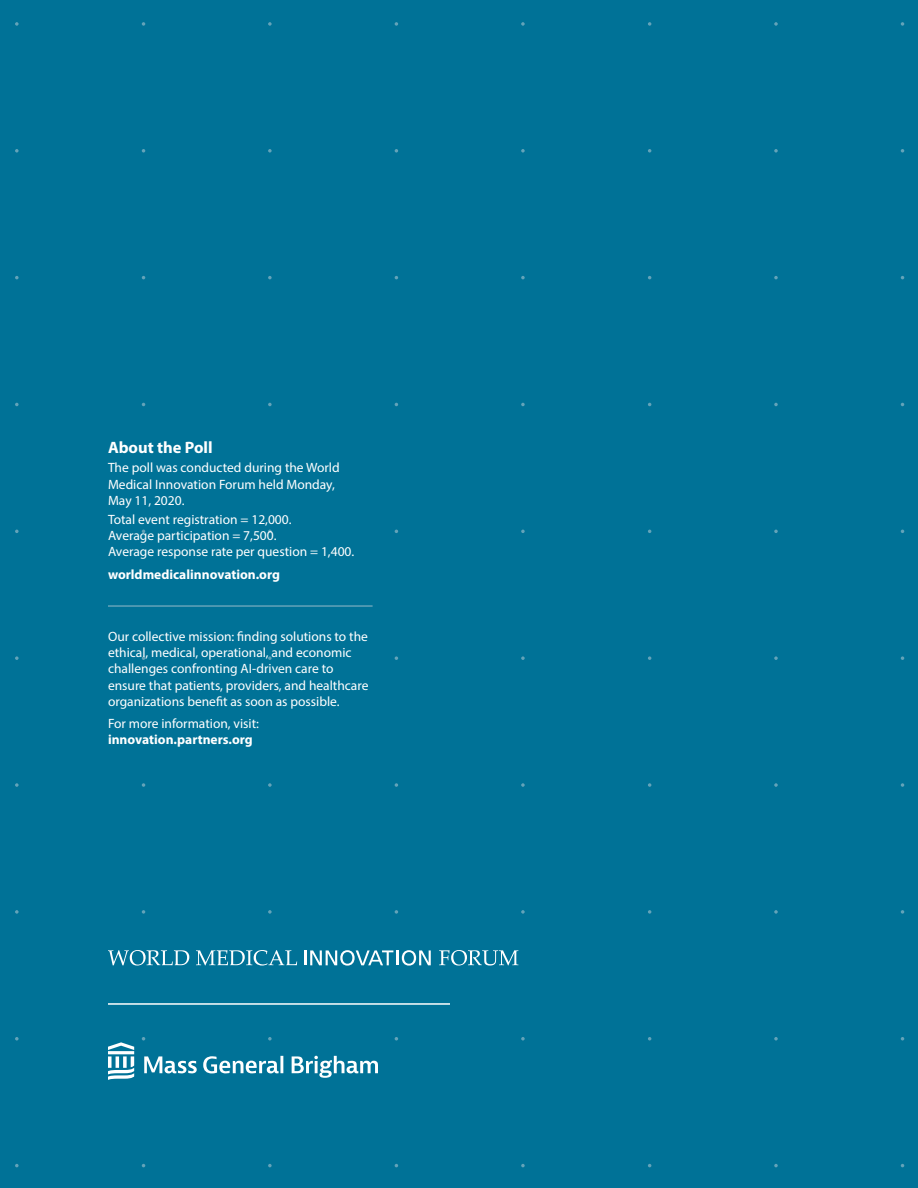
<style>
.page{position:relative;width:918px;height:1188px;background:#007297}
.page>*{position:absolute;margin:0;border:0;box-sizing:border-box;transform-origin:0 0}
.t1{font:700 16.5px "Myriad Pro";color:#fff}
.t2{font:13.5px/16.2px "Myriad Pro";color:#fff}
.t3{font:700 13.5px "Myriad Pro";color:#fff}
</style>
<div class="page">
<svg style="left:521px;top:783px;width:4px;height:4px"></svg>
<svg style="left:521px;top:910px;width:4px;height:4px"></svg>
<svg style="left:521px;top:22px;width:4px;height:4px"></svg>
<svg style="left:521px;top:1037px;width:4px;height:4px"></svg>
<svg style="left:521px;top:149px;width:4px;height:4px"></svg>
<svg style="left:521px;top:1164px;width:4px;height:3px"></svg>
<svg style="left:521px;top:276px;width:4px;height:3px"></svg>
<svg style="left:521px;top:403px;width:4px;height:3px"></svg>
<svg style="left:521px;top:530px;width:4px;height:3px"></svg>
<svg style="left:521px;top:656px;width:4px;height:4px"></svg>
<svg style="left:395px;top:656px;width:3px;height:4px"></svg>
<svg style="left:395px;top:783px;width:3px;height:4px"></svg>
<svg style="left:395px;top:910px;width:3px;height:4px"></svg>
<svg style="left:395px;top:22px;width:3px;height:4px"></svg>
<svg style="left:395px;top:1037px;width:3px;height:4px"></svg>
<svg style="left:395px;top:149px;width:3px;height:4px"></svg>
<svg style="left:648px;top:656px;width:3px;height:4px"></svg>
<svg style="left:648px;top:783px;width:3px;height:4px"></svg>
<svg style="left:648px;top:910px;width:3px;height:4px"></svg>
<svg style="left:648px;top:22px;width:3px;height:4px"></svg>
<svg style="left:648px;top:149px;width:3px;height:4px"></svg>
<svg style="left:901px;top:783px;width:3px;height:4px"></svg>
<svg style="left:901px;top:910px;width:3px;height:4px"></svg>
<svg style="left:901px;top:22px;width:3px;height:4px"></svg>
<svg style="left:901px;top:1037px;width:3px;height:4px"></svg>
<svg style="left:901px;top:149px;width:3px;height:4px"></svg>
<svg style="left:901px;top:656px;width:3px;height:4px"></svg>
<svg style="left:774px;top:656px;width:4px;height:4px"></svg>
<svg style="left:774px;top:783px;width:4px;height:4px"></svg>
<svg style="left:774px;top:910px;width:4px;height:4px"></svg>
<svg style="left:774px;top:22px;width:4px;height:4px"></svg>
<svg style="left:774px;top:1037px;width:4px;height:4px"></svg>
<svg style="left:774px;top:149px;width:4px;height:4px"></svg>
<svg style="left:774px;top:1164px;width:4px;height:3px"></svg>
<svg style="left:774px;top:276px;width:4px;height:3px"></svg>
<svg style="left:774px;top:403px;width:4px;height:3px"></svg>
<svg style="left:774px;top:530px;width:4px;height:3px"></svg>
<svg style="left:15px;top:783px;width:4px;height:4px"></svg>
<svg style="left:15px;top:910px;width:4px;height:4px"></svg>
<svg style="left:15px;top:22px;width:4px;height:4px"></svg>
<svg style="left:15px;top:1037px;width:4px;height:4px"></svg>
<svg style="left:15px;top:149px;width:4px;height:4px"></svg>
<svg style="left:15px;top:1164px;width:4px;height:3px"></svg>
<svg style="left:15px;top:276px;width:4px;height:3px"></svg>
<svg style="left:15px;top:403px;width:4px;height:3px"></svg>
<svg style="left:15px;top:530px;width:4px;height:3px"></svg>
<svg style="left:15px;top:656px;width:4px;height:4px"></svg>
<svg style="left:142px;top:656px;width:3px;height:4px"></svg>
<svg style="left:142px;top:783px;width:3px;height:4px"></svg>
<svg style="left:142px;top:910px;width:3px;height:4px"></svg>
<svg style="left:142px;top:22px;width:3px;height:4px"></svg>
<svg style="left:142px;top:1037px;width:3px;height:4px"></svg>
<svg style="left:142px;top:149px;width:3px;height:4px"></svg>
<svg style="left:268px;top:656px;width:4px;height:4px"></svg>
<svg style="left:268px;top:783px;width:4px;height:4px"></svg>
<svg style="left:268px;top:910px;width:4px;height:4px"></svg>
<svg style="left:268px;top:22px;width:4px;height:4px"></svg>
<svg style="left:268px;top:1037px;width:4px;height:4px"></svg>
<svg style="left:268px;top:149px;width:4px;height:4px"></svg>
<svg style="left:268px;top:1164px;width:4px;height:3px"></svg>
<svg style="left:268px;top:276px;width:4px;height:3px"></svg>
<svg style="left:268px;top:403px;width:4px;height:3px"></svg>
<svg style="left:268px;top:530px;width:4px;height:3px"></svg>
<svg style="left:144px;top:1056px;width:53px;height:17px"></svg>
<svg style="left:203px;top:1056px;width:80px;height:17px"></svg>
<svg style="left:292px;top:1056px;width:86px;height:22px"></svg>
<svg style="left:108px;top:1042px;width:26px;height:38px"></svg>
<hr style="left:108px;top:1003px;width:342px;height:2px;background:#fff">
<svg style="left:304px;top:950px;width:127px;height:16px"></svg>
<svg style="left:108px;top:950px;width:81px;height:16px"></svg>
<svg style="left:196px;top:950px;width:101px;height:16px"></svg>
<svg style="left:439px;top:950px;width:79px;height:16px"></svg>
<hr style="left:108px;top:605px;width:265px;height:2px;background:#63a3b9">
<p class="t1" style="left:108px;top:437px;width:106px">About the Poll</p>
<p class="t2" style="left:108px;top:460px;width:233px">The poll was conducted during the World<br>Medical Innovation Forum held Monday,<br>May 11, 2020.</p>
<p class="t2" style="left:108px;top:511px;width:248px">Total event registration = 12,000.<br>Average participation = 7,500.<br>Average response rate per question = 1,400.</p>
<p class="t3" style="left:108px;top:565px;width:173px">worldmedicalinnovation.org</p>
<p class="t2" style="left:108px;top:628px;width:262px">Our collective mission: finding solutions to the ethical, medical, operational, and economic challenges confronting AI-driven care to ensure that patients, providers, and healthcare organizations benefit as soon as possible.</p>
<p class="t2" style="left:108px;top:715px;width:153px">For more information, visit:</p>
<p class="t3" style="left:108px;top:731px;width:146px">innovation.partners.org</p>
</div>
